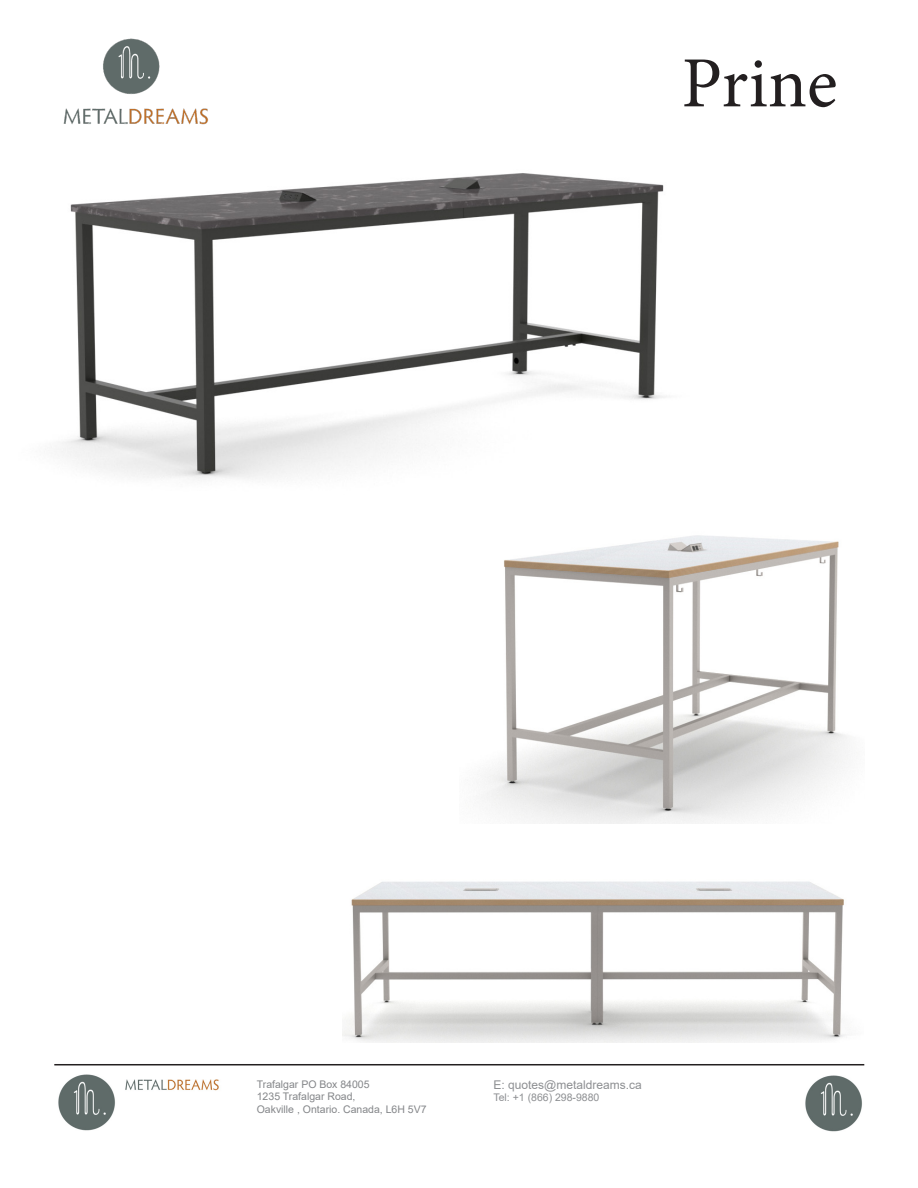
<style>
.page{position:relative;width:918px;height:1188px;background:#fff}
.page>*{position:absolute;margin:0;border:0;box-sizing:border-box;transform-origin:0 0}
.t1{font:72px "Minion Pro";color:#231f20}
.t2{font:12px "Arial";color:#8d8f92}
.t3{font:10.5px "Arial";color:#848689}
.t4{font:10.5px "Arial";color:#8d8f92}
</style>
<div class="page">
<img style="left:481px;top:535px;width:369px;height:289px">
<img style="left:342px;top:881px;width:504px;height:161px">
<img style="left:60px;top:173px;width:607px;height:306px">
<hr style="left:54px;top:1064px;width:810px;height:1px;background:#231f20">
<img style="left:125px;top:1079px;width:94px;height:12px">
<img style="left:805px;top:1075px;width:57px;height:57px">
<img style="left:58px;top:1074px;width:57px;height:57px">
<img style="left:63px;top:38px;width:145px;height:87px">
<p class="t1" style="left:681px;top:35px;width:158px">Prine</p>
<p class="t3" style="left:257px;top:1077px;width:114px">Trafalgar PO Box 84005</p>
<p class="t3" style="left:257px;top:1089px;width:100px">1235 Trafalgar Road,</p>
<p class="t3" style="left:257px;top:1102px;width:171px">Oakville , Ontario. Canada, L6H 5V7</p>
<p class="t2" style="left:494px;top:1076px;width:150px">E: quotes@metaldreams.ca</p>
<p class="t4" style="left:494px;top:1090px;width:107px">Tel: +1 (866) 298-9880</p>
</div>
